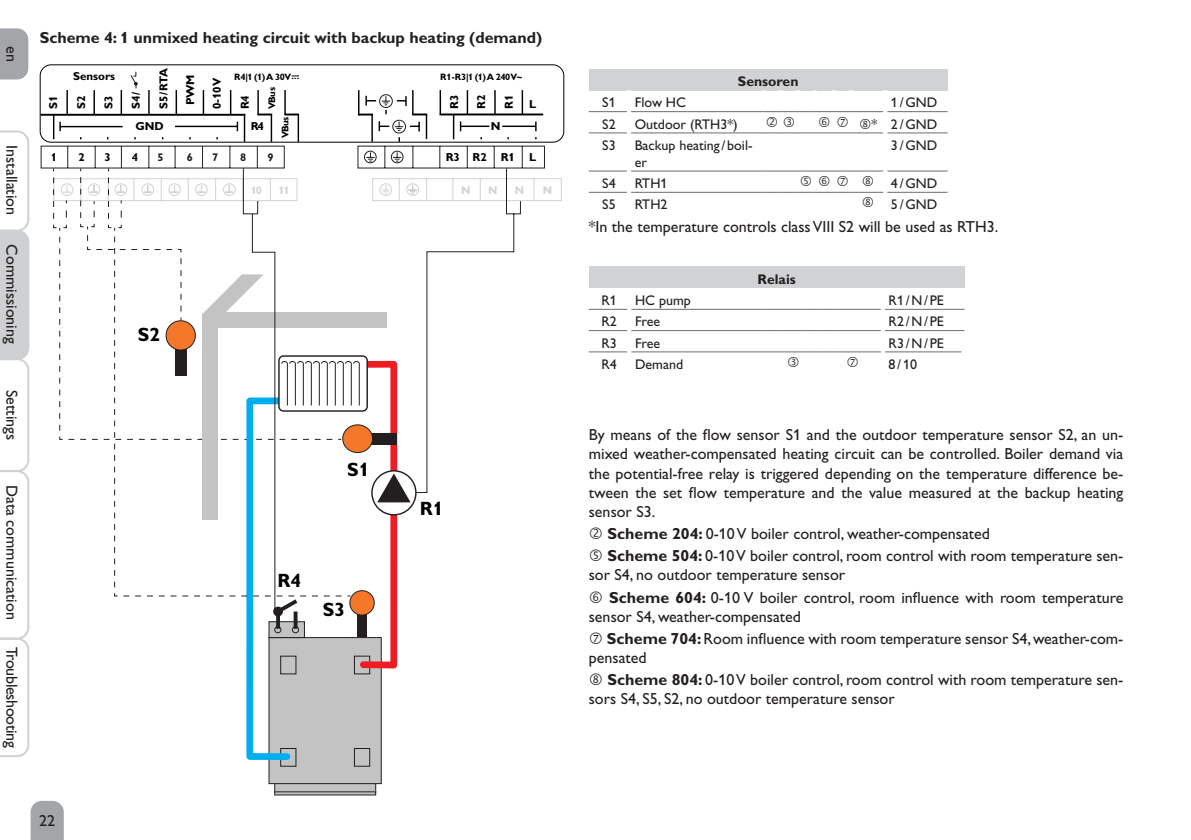
<style>
.page{position:relative;width:1191px;height:840px;background:#fff}
.page>*{position:absolute;margin:0;border:0;box-sizing:border-box;transform-origin:0 0}
.t1{font:700 19.2px "Gill Alt One";color:#000001}
.Fließtext_1{font:16px/19.2px "Gill Alt One";color:#231f20}
.Fließtext_bold_1{font:700 16px "Gill Alt One";color:#231f20}
.Fließtext_links_1{font:16px "Gill Alt One";color:#231f20}
.Fließtext_1-2{font:16px "Gill Alt One";letter-spacing:-.02em;color:#231f20}
.Tabelle_1{font:14px/16.8px "Gill Alt One";color:#231f20}
.Fließtext_bold_1-2{font:700 14px "Gill Alt One";color:#231f20}
.t2{font:700 11.6px "Gill Alt One";color:#000001}
.t3{font:700 11.4px "Gill Alt One";color:#000001}
.t4{font:700 11px "Gill Alt One";color:#d1d2d4}
.t5{font:700 11px "Gill Alt One";color:#231f20}
.t6{font:700 9.6px "Gill Alt One";letter-spacing:-.06em;color:#000001}
.t7{font:700 9.2px "Gill Alt One";letter-spacing:-.05em;color:#000001}
.s1{font-weight:700}
</style>
<div class="page">
<svg style="left:0;top:28px;width:28px;height:51px"></svg>
<svg style="left:31px;top:800px;width:33px;height:39px"></svg>
<svg style="left:0;top:130px;width:29px;height:626px"></svg>
<div style="left:40px;top:64px;width:524px;height:79px;border:1px solid #000001;border-radius:11px"></div>
<svg style="left:357px;top:90px;width:188px;height:79px"></svg>
<div style="left:268px;top:636px;width:114px;height:147px;background:#c3c3c3"></div>
<svg style="left:276px;top:784px;width:98px;height:6px"></svg>
<div style="left:274px;top:782px;width:102px;height:10px;border:1px solid #231f20"></div>
<hr style="left:275px;top:791px;width:101px;height:3px;background:#c3c3c3">
<div style="left:274px;top:790px;width:102px;height:5px;border:1px solid #231f20"></div>
<div style="left:354px;top:747px;width:16px;height:19px;background:#c3c3c3;border:1px solid #231f20"></div>
<svg style="left:40px;top:71px;width:259px;height:100px"></svg>
<svg style="left:53px;top:177px;width:509px;height:585px"></svg>
<svg style="left:120px;top:167px;width:156px;height:443px"></svg>
<div style="left:589px;top:69px;width:358px;height:21px;background:#d1d2d4"></div>
<hr style="left:589px;top:111px;width:38px;height:1px;background:#6c6d70">
<hr style="left:589px;top:132px;width:38px;height:1px;background:#6c6d70">
<hr style="left:887px;top:111px;width:60px;height:1px;background:#6c6d70">
<hr style="left:887px;top:132px;width:60px;height:1px;background:#6c6d70">
<hr style="left:589px;top:170px;width:38px;height:1px;background:#6c6d70">
<hr style="left:887px;top:170px;width:60px;height:1px;background:#6c6d70">
<hr style="left:589px;top:192px;width:38px;height:1px;background:#6c6d70">
<hr style="left:887px;top:192px;width:60px;height:1px;background:#6c6d70">
<hr style="left:631px;top:111px;width:132px;height:1px;background:#6c6d70">
<hr style="left:851px;top:111px;width:32px;height:1px;background:#6c6d70">
<hr style="left:631px;top:132px;width:132px;height:1px;background:#6c6d70">
<hr style="left:851px;top:132px;width:32px;height:1px;background:#6c6d70">
<hr style="left:631px;top:170px;width:132px;height:1px;background:#6c6d70">
<hr style="left:851px;top:170px;width:32px;height:1px;background:#6c6d70">
<hr style="left:631px;top:192px;width:132px;height:1px;background:#6c6d70">
<svg style="left:763px;top:192px;width:88px;height:1px"></svg>
<hr style="left:851px;top:192px;width:32px;height:1px;background:#6c6d70">
<div style="left:589px;top:266px;width:375px;height:22px;background:#d1d2d4"></div>
<hr style="left:589px;top:308px;width:38px;height:1px;background:#6c6d70">
<hr style="left:589px;top:330px;width:38px;height:1px;background:#6c6d70">
<hr style="left:885px;top:308px;width:79px;height:1px;background:#6c6d70">
<hr style="left:885px;top:330px;width:79px;height:1px;background:#6c6d70">
<hr style="left:589px;top:351px;width:38px;height:1px;background:#6c6d70">
<hr style="left:885px;top:351px;width:76px;height:1px;background:#6c6d70">
<hr style="left:631px;top:308px;width:133px;height:1px;background:#6c6d70">
<svg style="left:764px;top:308px;width:117px;height:1px"></svg>
<hr style="left:631px;top:330px;width:133px;height:1px;background:#6c6d70">
<svg style="left:764px;top:330px;width:117px;height:1px"></svg>
<hr style="left:631px;top:351px;width:133px;height:1px;background:#6c6d70">
<svg style="left:763px;top:111px;width:88px;height:22px"></svg>
<svg style="left:763px;top:170px;width:88px;height:2px"></svg>
<svg style="left:764px;top:351px;width:117px;height:2px"></svg>
<p class="Fließtext_1" style="left:21px;top:46px;width:17px;rotate:90deg">en</p>
<p class="Fließtext_1" style="left:21px;top:145px;width:71px;rotate:90deg">Installation</p>
<p class="Fließtext_1" style="left:21px;top:244px;width:101px;rotate:90deg">Commissioning</p>
<p class="Fließtext_1" style="left:21px;top:390px;width:52px;rotate:90deg">Settings</p>
<p class="Fließtext_1" style="left:21px;top:484px;width:136px;rotate:90deg">Data communication</p>
<p class="Fließtext_1-2" style="left:21px;top:646px;width:102px;rotate:90deg">Troubleshooting</p>
<p class="Fließtext_bold_1" style="left:40px;top:28px;width:504px">Scheme 4: 1 unmixed heating circuit with backup heating (demand)</p>
<p class="t2" style="left:73px;top:69px;width:43px">Sensors</p>
<p class="t2" style="left:46px;top:109px;width:15px;rotate:-90deg">S1</p>
<p class="t2" style="left:74px;top:109px;width:15px;rotate:-90deg">S2</p>
<p class="t2" style="left:102px;top:109px;width:15px;rotate:-90deg">S3</p>
<p class="t2" style="left:129px;top:109px;width:19px;rotate:-90deg">S4/</p>
<p class="t2" style="left:157px;top:109px;width:42px;rotate:-90deg">S5/RTA</p>
<p class="t2" style="left:183px;top:105px;width:32px;rotate:-90deg">PWM</p>
<p class="t2" style="left:210px;top:109px;width:33px;rotate:-90deg">0-10V</p>
<p class="t7" style="left:234px;top:72px;width:59px">R4|1 (1) A 30V</p>
<p class="t7" style="left:440px;top:72px;width:83px">R1-R3|1 (1) A 240 V~</p>
<p class="t2" style="left:238px;top:109px;width:15px;rotate:-90deg">R4</p>
<p class="t6" style="left:266px;top:109px;width:23px;rotate:-90deg">VBus</p>
<p class="t2" style="left:447px;top:109px;width:16px;rotate:-90deg">R3</p>
<p class="t2" style="left:474px;top:109px;width:16px;rotate:-90deg">R2</p>
<p class="t2" style="left:502px;top:109px;width:16px;rotate:-90deg">R1</p>
<p class="t2" style="left:529px;top:97px;width:9px">L</p>
<p class="t2" style="left:135px;top:119px;width:30px">GND</p>
<p class="t2" style="left:251px;top:119px;width:15px">R4</p>
<p class="t6" style="left:279px;top:138px;width:23px;rotate:-90deg">VBus</p>
<p class="t2" style="left:491px;top:119px;width:11px">N</p>
<p class="t3" style="left:51px;top:150px;width:8px">1</p>
<p class="t3" style="left:78px;top:150px;width:8px">2</p>
<p class="t3" style="left:105px;top:150px;width:8px">3</p>
<p class="t3" style="left:132px;top:150px;width:8px">4</p>
<p class="t5" style="left:157px;top:150px;width:8px">5</p>
<p class="t5" style="left:187px;top:150px;width:8px">6</p>
<p class="t5" style="left:212px;top:150px;width:8px">7</p>
<p class="t5" style="left:240px;top:150px;width:8px">8</p>
<p class="t5" style="left:267px;top:150px;width:8px">9</p>
<p class="t2" style="left:446px;top:150px;width:92px">R3 R2 R1 L</p>
<p class="t4" style="left:251px;top:184px;width:13px">10</p>
<p class="t4" style="left:278px;top:184px;width:13px">11</p>
<p class="t4" style="left:461px;top:184px;width:11px">N</p>
<p class="t4" style="left:488px;top:184px;width:11px">N</p>
<p class="t4" style="left:515px;top:184px;width:11px">N</p>
<p class="t4" style="left:542px;top:184px;width:11px">N</p>
<p class="t1" style="left:138px;top:322px;width:24px">S2</p>
<p class="t1" style="left:347px;top:458px;width:24px">S1</p>
<p class="t1" style="left:277px;top:568px;width:25px">R4</p>
<p class="t1" style="left:323px;top:598px;width:24px">S3</p>
<p class="t1" style="left:420px;top:496px;width:25px">R1</p>
<p class="Fließtext_1" style="left:39px;top:810px;width:17px">22</p>
<p class="Fließtext_bold_1-2" style="left:738px;top:73px;width:62px">Sensoren</p>
<p class="Tabelle_1" style="left:602px;top:94px;width:15px">S1</p>
<p class="Tabelle_1" style="left:635px;top:94px;width:53px">Flow HC</p>
<p class="Tabelle_1" style="left:891px;top:94px;width:48px">1/GND</p>
<p class="Tabelle_1" style="left:602px;top:115px;width:15px">S2</p>
<p class="Tabelle_1" style="left:635px;top:115px;width:104px">Outdoor (RTH3*)</p>
<p class="Tabelle_1" style="left:871px;top:115px;width:7px">*</p>
<p class="Tabelle_1" style="left:891px;top:115px;width:48px">2/GND</p>
<p class="Tabelle_1" style="left:602px;top:137px;width:15px">S3</p>
<p class="Tabelle_1" style="left:635px;top:137px;width:119px">Backup heating / boil&shy;er</p>
<p class="Tabelle_1" style="left:891px;top:137px;width:48px">3/GND</p>
<p class="Tabelle_1" style="left:602px;top:175px;width:15px">S4</p>
<p class="Tabelle_1" style="left:635px;top:175px;width:34px">RTH1</p>
<p class="Tabelle_1" style="left:891px;top:175px;width:48px">4/GND</p>
<p class="Tabelle_1" style="left:602px;top:196px;width:15px">S5</p>
<p class="Tabelle_1" style="left:635px;top:196px;width:34px">RTH2</p>
<p class="Tabelle_1" style="left:891px;top:196px;width:48px">5/GND</p>
<p class="Fließtext_links_1" style="left:589px;top:217px;width:411px">*In the temperature controls class VIII S2 will be used as RTH3.</p>
<p class="Fließtext_bold_1-2" style="left:757px;top:270px;width:40px">Relais</p>
<p class="Tabelle_1" style="left:601px;top:292px;width:17px">R1</p>
<p class="Tabelle_1" style="left:635px;top:292px;width:57px">HC pump</p>
<p class="Tabelle_1" style="left:888px;top:292px;width:57px">R1/N/PE</p>
<p class="Tabelle_1" style="left:601px;top:313px;width:17px">R2</p>
<p class="Tabelle_1" style="left:635px;top:313px;width:27px">Free</p>
<p class="Tabelle_1" style="left:888px;top:313px;width:57px">R2/N/PE</p>
<p class="Tabelle_1" style="left:601px;top:334px;width:17px">R3</p>
<p class="Tabelle_1" style="left:635px;top:334px;width:27px">Free</p>
<p class="Tabelle_1" style="left:888px;top:334px;width:57px">R3/N/PE</p>
<p class="Tabelle_1" style="left:601px;top:355px;width:17px">R4</p>
<p class="Tabelle_1" style="left:635px;top:355px;width:50px">Demand</p>
<p class="Tabelle_1" style="left:888px;top:355px;width:30px">8/10</p>
<p class="Fließtext_1" style="left:589px;top:425px;width:536px;text-align:justify">By means of the flow sensor S1 and the outdoor temperature sensor S2, an un&shy;mixed weather-compensated heating circuit can be controlled. Boiler demand via the potential-free relay is triggered depending on the temperature difference be&shy;tween the set flow temperature and the value measured at the backup heating sensor S3.</p>
<p class="Fließtext_1" style="left:607px;top:524px;width:384px"><span class="s1">Scheme 204:</span> 0-10 V boiler control, weather-compensated</p>
<p class="Fließtext_1" style="left:589px;top:546px;width:536px;text-indent:19px"><span class="s1">Scheme 504:</span> 0-10 V boiler control, room control with room temperature sen&shy;sor S4, no outdoor temperature sensor</p>
<p class="Fließtext_1" style="left:589px;top:587px;width:536px;text-indent:20px"><span class="s1">Scheme 604:</span> 0-10 V boiler control, room influence with room temperature sensor S4, weather-compensated</p>
<p class="Fließtext_1" style="left:589px;top:628px;width:536px;text-indent:18px"><span class="s1">Scheme 704:</span> Room influence with room temperature sensor S4, weather-com&shy;pensated</p>
<p class="Fließtext_1" style="left:589px;top:669px;width:536px;text-indent:19px"><span class="s1">Scheme 804:</span> 0-10 V boiler control, room control with room temperature sen&shy;sors S4, S5, S2, no outdoor temperature sensor</p>
</div>
